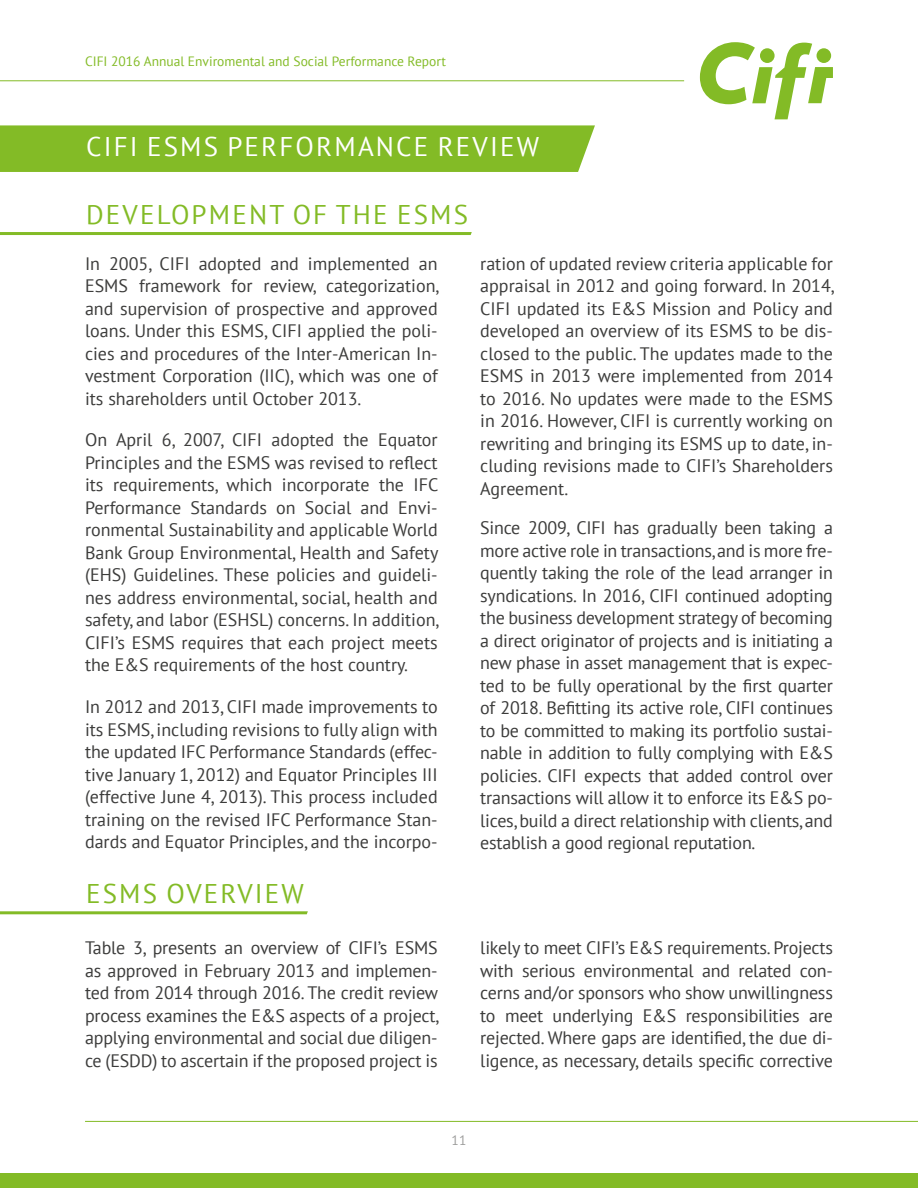
<style>
.page{position:relative;width:918px;height:1188px;background:#fff}
.page>*{position:absolute;margin:0;border:0;box-sizing:border-box;transform-origin:0 0}
.t1{font:27px "PT Sans";letter-spacing:.08em;color:#83bb26}
.t2{font:27px "PT Sans";letter-spacing:.08em;color:#fff}
.t3{font:18px/22.5px "PT Sans";color:#3c3c3b;text-align:justify}
.t4{font:13.5px "PT Sans";color:#83bb26}
.t5{font:13.5px "PT Sans";color:#9d9d9c}
</style>
<div class="page">
<div style="left:0;top:1174px;width:918px;height:14px;background:#83bb26"></div>
<svg style="left:700px;top:42px;width:133px;height:77px"></svg>
<hr style="left:0;top:80px;width:684px;height:1px;background:#83bb26">
<hr style="left:85px;top:1121px;width:833px;height:1px;background:#83bb26">
<div style="left:0;top:125px;width:595px;height:47px;background:#83bb26"></div>
<svg style="left:0;top:232px;width:472px;height:3px"></svg>
<svg style="left:0;top:911px;width:308px;height:3px"></svg>
<p class="t4" style="left:85px;top:53px;width:362px">CIFI 2016 Annual Enviromental and Social Performance Report</p>
<h1 class="t2" style="left:86px;top:129px;width:454px">CIFI ESMS PERFORMANCE REVIEW</h1>
<h1 class="t1" style="left:86px;top:197px;width:383px">DEVELOPMENT OF THE ESMS</h1>
<p class="t3" style="left:85px;top:252px;width:356px">In 2005, CIFI adopted and implemented an ESMS framework for review, categorization, and supervision of prospective and approved loans. Under this ESMS, CIFI applied the poli&shy;cies and procedures of the Inter-American In&shy;vestment Corporation (IIC), which was one of its shareholders until October 2013.</p>
<p class="t3" style="left:85px;top:428px;width:356px">On April 6, 2007, CIFI adopted the Equator Principles and the ESMS was revised to reflect its requirements, which incorporate the IFC Performance Standards on Social and Envi&shy;ronmental Sustainability and applicable World Bank Group Environmental, Health and Safety (EHS) Guidelines. These policies and guideli&shy;nes address environmental, social, health and safety, and labor (ESHSL) concerns. In addition, CIFI’s ESMS requires that each project meets the E&amp;S requirements of the host country.</p>
<p class="t3" style="left:85px;top:695px;width:354px">In 2012 and 2013, CIFI made improvements to its ESMS, including revisions to fully align with the updated IFC Performance Standards (effec&shy;tive January 1, 2012) and Equator Principles III (effective June 4, 2013). This process included training on the revised IFC Performance Stan&shy;dards and Equator Principles, and the incorpo-</p>
<p class="t3" style="left:480px;top:252px;width:356px">ration of updated review criteria applicable for appraisal in 2012 and going forward. In 2014, CIFI updated its E&amp;S Mission and Policy and developed an overview of its ESMS to be dis&shy;closed to the public. The updates made to the ESMS in 2013 were implemented from 2014 to 2016. No updates were made to the ESMS in 2016. However, CIFI is currently working on rewriting and bringing its ESMS up to date, in&shy;cluding revisions made to CIFI’s Shareholders Agreement.</p>
<p class="t3" style="left:480px;top:516px;width:354px">Since 2009, CIFI has gradually been taking a more active role in transactions, and is more fre&shy;quently taking the role of the lead arranger in syndications. In 2016, CIFI continued adopting the business development strategy of becoming a direct originator of projects and is initiating a new phase in asset management that is expec&shy;ted to be fully operational by the first quarter of 2018. Befitting its active role, CIFI continues to be committed to making its portfolio sustai&shy;nable in addition to fully complying with E&amp;S policies. CIFI expects that added control over transactions will allow it to enforce its E&amp;S po&shy;lices, build a direct relationship with clients, and establish a good regional reputation.</p>
<h1 class="t1" style="left:86px;top:877px;width:219px">ESMS OVERVIEW</h1>
<p class="t3" style="left:85px;top:936px;width:356px">Table 3, presents an overview of CIFI’s ESMS as approved in February 2013 and implemen&shy;ted from 2014 through 2016. The credit review process examines the E&amp;S aspects of a project, applying environmental and social due diligen&shy;ce (ESDD) to ascertain if the proposed project is</p>
<p class="t3" style="left:480px;top:936px;width:354px">likely to meet CIFI’s E&amp;S requirements. Projects with serious environmental and related con&shy;cerns and/or sponsors who show unwillingness to meet underlying E&amp;S responsibilities are rejected. Where gaps are identified, the due di&shy;ligence, as necessary, details specific corrective</p>
<p class="t5" style="left:452px;top:1131px;width:16px">11</p>
</div>
